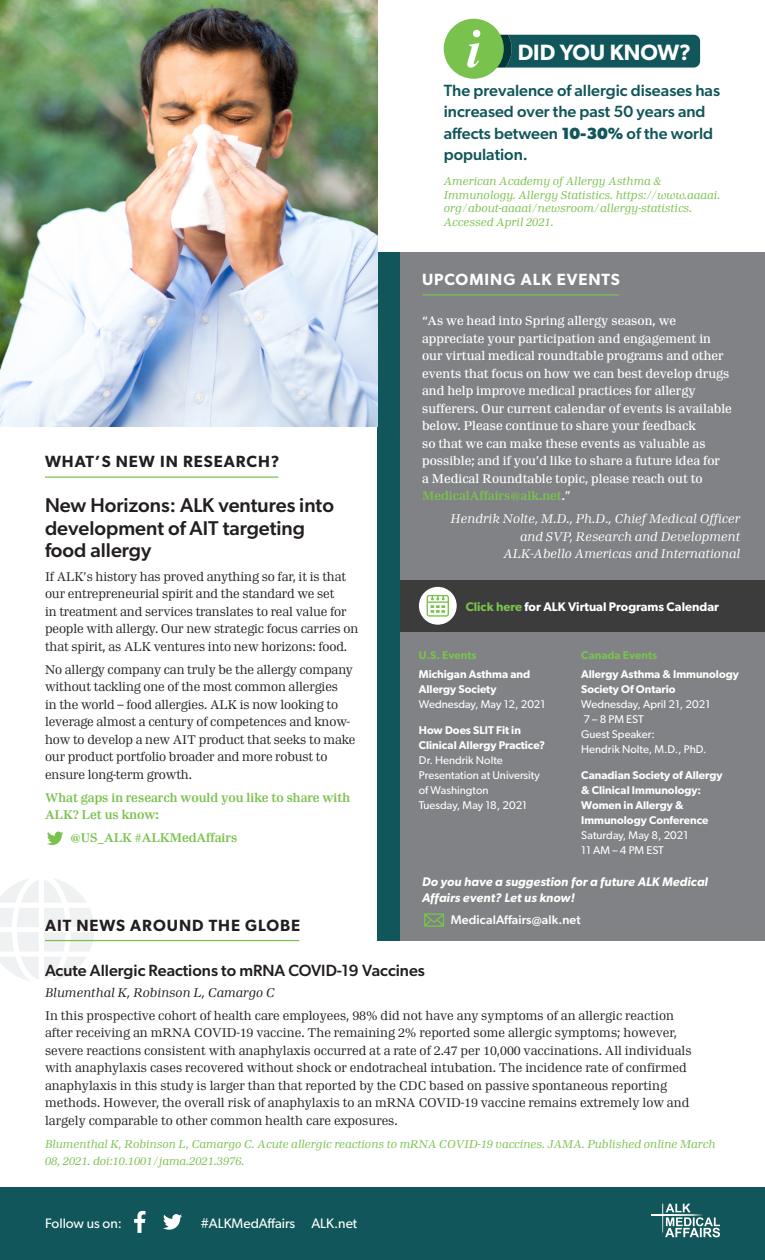
<style>
.page{position:relative;width:765px;height:1260px;background:#fff}
.page>*{position:absolute;margin:0;border:0;box-sizing:border-box;transform-origin:0 0}
.t1{font:600 22.25px "Gibson";color:#fff}
.t2{font:500 20px/22.5px "Gibson";color:#231f20}
.t3{font:500 16.25px/21.2px "Gibson";color:#11565a}
.t4{font:500 16.25px "Gibson";color:#231f20}
.t5{font:600 16.25px "Gibson";letter-spacing:.06em;color:#231f20}
.t6{font:600 16.25px "Gibson";letter-spacing:.06em;color:#fff}
.t7{font:13.75px "Gibson";color:#fff}
.t8{font:12.5px/17.5px "Seven Serif";color:#231f20}
.t9{font:600 12.5px/17.5px "Seven Serif";color:#fff}
.t10{font:italic 12.5px/17.5px "Seven Serif";color:#fff;text-align:right}
.t11{font:700 12.5px/17.5px "Seven Serif";color:#7ac24e}
.t12{font:italic 600 12.5px/16.2px "Gibson";letter-spacing:.01em;color:#fff}
.t13{font:600 12.5px "Gibson";color:#fff}
.t14{font:italic 12.5px "Seven Serif";color:#231f20}
.t15{font:500 12.5px "Gibson";letter-spacing:.01em;color:#fff}
.t16{font:italic 11.25px/13.8px "Seven Serif";color:#7ac24e}
.t17{font:11.25px/15px "Gibson";color:#fff}
.t18{font:600 11.25px/15px "Gibson";color:#fff}
.t19{font:600 11.25px "Gibson";color:#7ac24e}
.s1{font-weight:700}
.s2{font-weight:700;color:#7ac24e}
.s3{color:#7ac24e}
.s4{font-weight:600}
</style>
<div class="page">
<div style="left:377px;top:252px;width:388px;height:688px;background:#11565a"></div>
<div style="left:401px;top:252px;width:364px;height:688px;background:#808285"></div>
<div style="left:401px;top:580px;width:364px;height:52px;background:#3c3c3c"></div>
<svg style="left:0;top:879px;width:94px;height:102px"></svg>
<div style="left:0;top:1187px;width:765px;height:73px;background:#11565a"></div>
<svg style="left:665px;top:1204px;width:55px;height:33px"></svg>
<svg style="left:652px;top:1214px;width:51px;height:1px"></svg>
<svg style="left:662px;top:1204px;width:1px;height:30px"></svg>
<svg style="left:134px;top:1211px;width:12px;height:22px"></svg>
<svg style="left:163px;top:1214px;width:19px;height:16px"></svg>
<hr style="left:422px;top:294px;width:197px;height:2px;background:#7ac24e">
<hr style="left:45px;top:940px;width:254px;height:1px;background:#7ac24e">
<svg style="left:444px;top:19px;width:256px;height:60px"></svg>
<img style="left:0;top:0;width:377px;height:427px">
<hr style="left:45px;top:476px;width:234px;height:2px;background:#7ac24e">
<svg style="left:47px;top:832px;width:16px;height:13px"></svg>
<svg style="left:424px;top:913px;width:20px;height:14px"></svg>
<div style="left:419px;top:587px;width:38px;height:38px;background:#fff;border-radius:50%"></div>
<svg style="left:427px;top:595px;width:22px;height:22px"></svg>
<p class="t1" style="left:518px;top:39px;width:175px">DID YOU KNOW?</p>
<p class="t5" style="left:45px;top:452px;width:236px">WHAT’S NEW IN RESEARCH?</p>
<p class="t2" style="left:45px;top:494px;width:290px">New Horizons: ALK ventures into development of AIT targeting food allergy</p>
<p class="t8" style="left:45px;top:567px;width:315px">If ALK’s history has proved anything so far, it is that our entrepreneurial spirit and the standard we set<br>in treatment and services translates to real value for people with allergy. Our new strategic focus carries on that spirit, as ALK ventures into new horizons: food.</p>
<p class="t8" style="left:45px;top:660px;width:312px">No allergy company can truly be the allergy company without tackling one of the most common allergies<br>in the world – food allergies. ALK is now looking to leverage almost a century of competences and know&shy;how to develop a new AIT product that seeks to make our product portfolio broader and more robust to ensure long-term growth.</p>
<p class="t11" style="left:45px;top:789px;width:307px">What gaps in research would you like to share with<br>ALK? Let us know:</p>
<p class="t11" style="left:71px;top:829px;width:168px">@US_ALK #ALKMedAffairs</p>
<p class="t3" style="left:444px;top:80px;width:278px">The prevalence of allergic diseases has increased over the past 50 years and affects between <span class="s1">10-30%</span> of the world population.</p>
<p class="t16" style="left:444px;top:174px;width:278px">American Academy of Allergy Asthma &amp; Immunology. Allergy Statistics. https://www.aaaai. org/about-aaaai/newsroom/allergy-statistics.<br>Accessed April 2021.</p>
<p class="t6" style="left:422px;top:270px;width:199px">UPCOMING ALK EVENTS</p>
<p class="t9" style="left:422px;top:312px;width:311px">“As we head into Spring allergy season, we appreciate your participation and engagement in our virtual medical roundtable programs and other events that focus on how we can best develop drugs and help improve medical practices for allergy sufferers. Our current calendar of events is available below. Please continue to share your feedback<br>so that we can make these events as valuable as possible; and if you’d like to share a future idea for<br>a Medical Roundtable topic, please reach out to <span class="s2">MedicalAffairs@alk.net</span>.”</p>
<p class="t10" style="left:451px;top:510px;width:291px">Hendrik Nolte, M.D., Ph.D., Chief Medical Officer and SVP, Research and Development<br>ALK-Abello Americas and International</p>
<p class="t13" style="left:466px;top:599px;width:255px"><span class="s3">Click here</span> for ALK Virtual Programs Calendar</p>
<p class="t19" style="left:419px;top:648px;width:59px">U.S. Events</p>
<p class="t18" style="left:419px;top:666px;width:113px">Michigan Asthma and<br>Allergy Society</p>
<p class="t17" style="left:419px;top:696px;width:128px">Wednesday, May 12, 2021</p>
<p class="t17" style="left:419px;top:722px;width:128px"><span class="s4">How Does SLIT Fit in<br>Clinical Allergy Practice?<br></span>Dr. Hendrik Nolte<br>Presentation at University of Washington<br>Tuesday, May 18, 2021</p>
<p class="t19" style="left:581px;top:648px;width:78px">Canada Events</p>
<p class="t18" style="left:581px;top:666px;width:159px">Allergy Asthma &amp; Immunology<br>Society Of Ontario</p>
<p class="t17" style="left:581px;top:696px;width:131px">Wednesday, April 21, 2021<br>7 – 8 PM EST</p>
<p class="t17" style="left:581px;top:726px;width:127px">Guest Speaker:<br>Hendrik Nolte, M.D., PhD.</p>
<p class="t18" style="left:581px;top:767px;width:143px">Canadian Society of Allergy &amp; Clinical Immunology:<br>Women in Allergy &amp;<br>Immunology Conference</p>
<p class="t17" style="left:581px;top:827px;width:109px">Saturday, May 8, 2021<br>11 AM – 4 PM EST</p>
<p class="t12" style="left:422px;top:874px;width:287px">Do you have a suggestion for a future ALK Medical<br>Affairs event? Let us know!</p>
<p class="t15" style="left:451px;top:913px;width:132px">MedicalAffairs@alk.net</p>
<p class="t5" style="left:45px;top:916px;width:257px">AIT NEWS AROUND THE GLOBE</p>
<p class="t4" style="left:45px;top:961px;width:381px">Acute Allergic Reactions to mRNA COVID-19 Vaccines</p>
<p class="t14" style="left:45px;top:984px;width:231px">Blumenthal K, Robinson L, Camargo C</p>
<p class="t8" style="left:45px;top:1006px;width:648px">In this prospective cohort of health care employees, 98% did not have any symptoms of an allergic reaction after receiving an mRNA COVID-19 vaccine. The remaining 2% reported some allergic symptoms; however, severe reactions consistent with anaphylaxis occurred at a rate of 2.47 per 10,000 vaccinations. All individuals with anaphylaxis cases recovered without shock or endotracheal intubation. The incidence rate of confirmed anaphylaxis in this study is larger than that reported by the CDC based on passive spontaneous reporting methods. However, the overall risk of anaphylaxis to an mRNA COVID-19 vaccine remains extremely low and largely comparable to other common health care exposures.</p>
<p class="t16" style="left:45px;top:1135px;width:672px;line-height:17.5px">Blumenthal K, Robinson L, Camargo C. Acute allergic reactions to mRNA COVID-19 vaccines. JAMA. Published online March<br>08, 2021. doi:10.1001/jama.2021.3976.</p>
<p class="t7" style="left:45px;top:1215px;width:79px">Follow us on:</p>
<p class="t7" style="left:201px;top:1215px;width:96px">#ALKMedAffairs</p>
<p class="t7" style="left:311px;top:1215px;width:47px">ALK.net</p>
</div>
